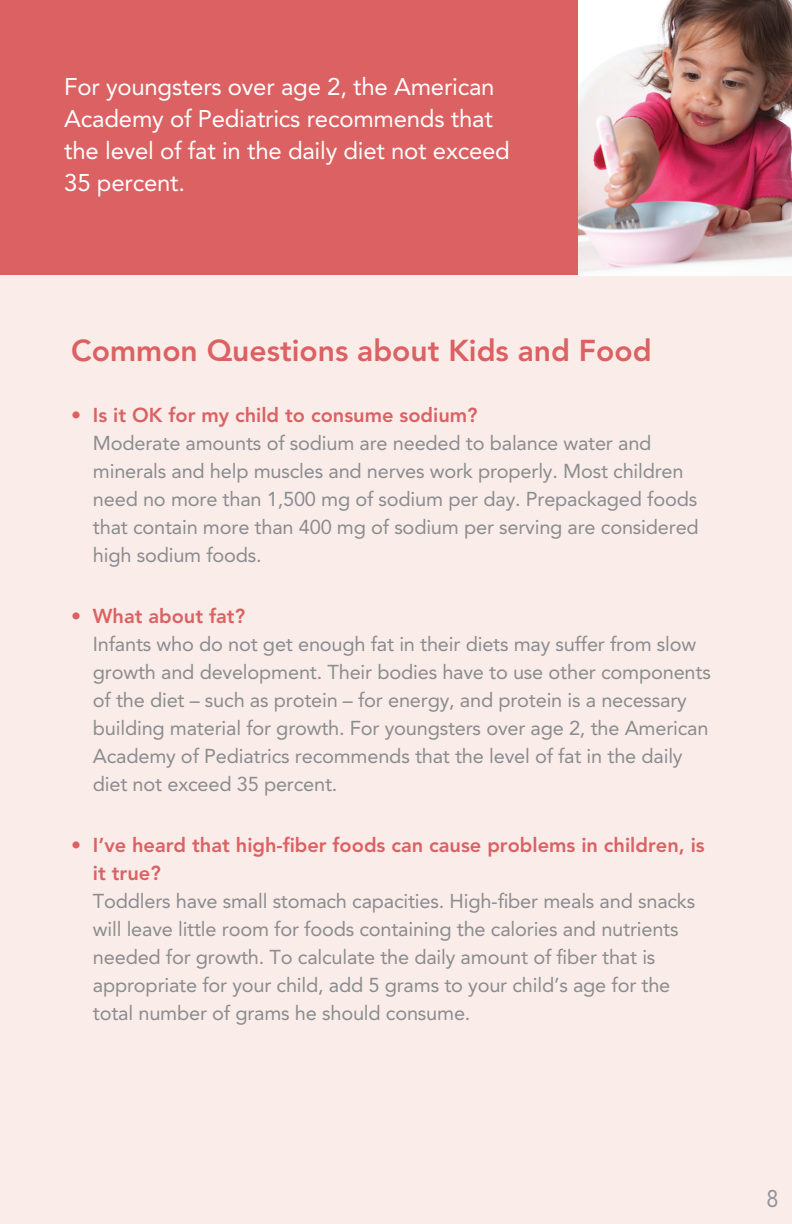
<style>
.page{position:relative;width:792px;height:1224px;background:#faece9}
.page>*{position:absolute;margin:0;border:0;box-sizing:border-box;transform-origin:0 0}
.t1{font:800 30px "Avenir LT Std";color:#db6162}
.t2{font:24px/32px "Avenir LT Std";letter-spacing:-.01em;color:#fff}
.t3{font:24px "Avenir LT Std";color:#939598;scale:.9 1}
.t4{font:20px/28px "Avenir LT Std";letter-spacing:-.01em;color:#8a8c8f}
.s1{font-weight:800;color:#db6162}
</style>
<div class="page">
<div style="left:0;top:0;width:582px;height:275px;background:#db6162"></div>
<img style="left:579px;top:0;width:213px;height:275px">
<p class="t2" style="left:64px;top:71px;width:447px">For youngsters over age 2, the American Academy of Pediatrics recommends that the level of fat in the daily diet not exceed 35 percent.</p>
<p class="t1" style="left:71px;top:332px;width:582px">Common Questions about Kids and Food</p>
<p class="t4" style="left:93px;top:401px;width:607px;text-indent:-22px"><span class="s1">• Is it OK for my child to consume sodium?<br></span>Moderate amounts of sodium are needed to balance water and minerals and help muscles and nerves work properly. Most children need no more than 1,500 mg of sodium per day. Prepackaged foods that contain more than 400 mg of sodium per serving are considered high sodium foods.</p>
<p class="t4" style="left:93px;top:602px;width:619px;text-indent:-22px"><span class="s1">• What about fat?<br></span>Infants who do not get enough fat in their diets may suffer from slow growth and development. Their bodies have to use other components of the diet – such as protein – for energy, and protein is a necessary building material for growth. For youngsters over age 2, the American Academy of Pediatrics recommends that the level of fat in the daily diet not exceed 35 percent.</p>
<p class="t4" style="left:93px;top:831px;width:613px;text-indent:-22px"><span class="s1">• I’ve heard that high-fiber foods can cause problems in children, is it true?<br></span>Toddlers have small stomach capacities. High-fiber meals and snacks will leave little room for foods containing the calories and nutrients needed for growth. To calculate the daily amount of fiber that is appropriate for your child, add 5 grams to your child’s age for the total number of grams he should consume.</p>
<p class="t3" style="left:766px;top:1185px;width:15px">8</p>
</div>
